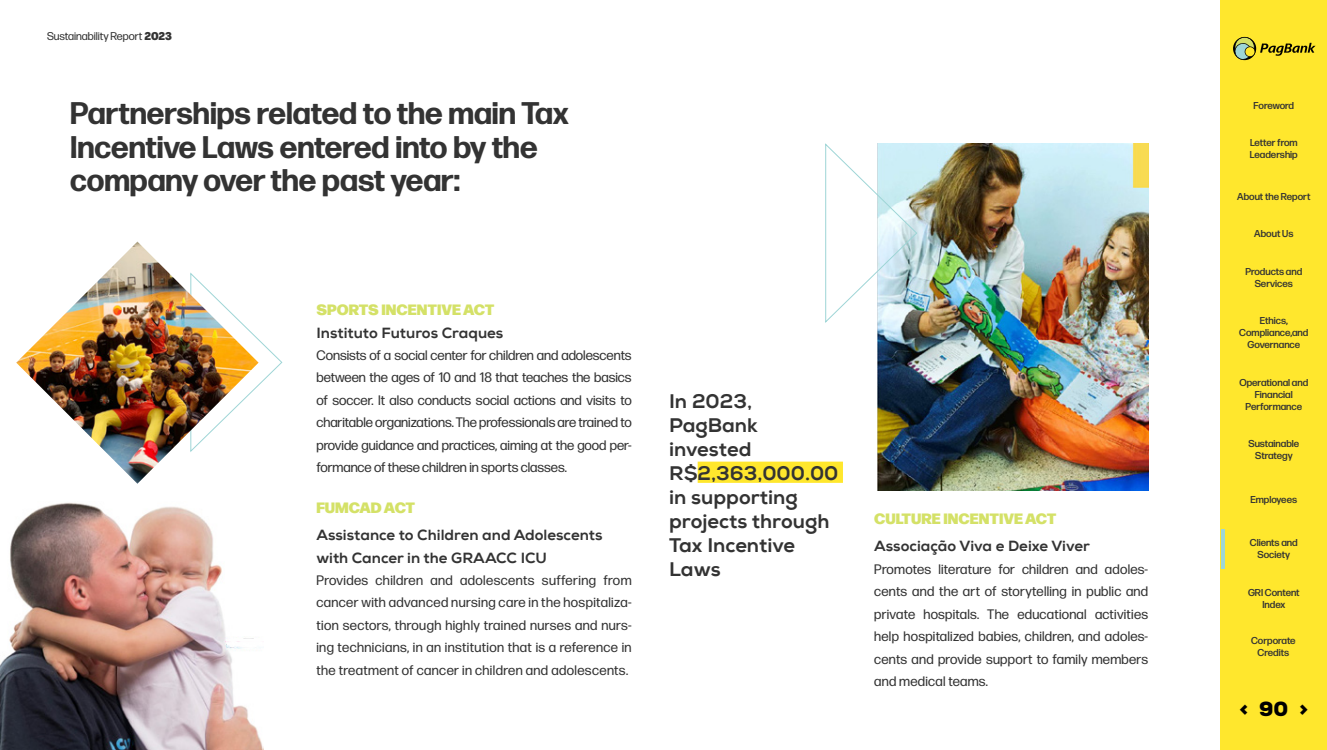
<style>
.page{position:relative;width:1327px;height:750px;background:#fff}
.page>*{position:absolute;margin:0;border:0;box-sizing:border-box;transform-origin:0 0}
.t1{font:700 31.25px/33.8px "Forma DJR Deck";color:#333}
.t2{font:20px/24px "Nexa X Bold";color:#333}
.t3{font:900 19.75px "Nexa";color:#000}
.t4{font:15px/22.5px "Nexa X Bold";color:#333}
.t5{font:900 15px "Forma DJR Deck";color:#d4e167}
.t6{font:13.75px/22.5px "Forma DJR Deck";letter-spacing:.02em;color:#333;text-align:justify}
.t7{font:11.25px "Forma DJR Deck";color:#333}
.t8{font:500 10px/12px "Forma DJR Deck";color:#333;text-align:center}
.t9{font:500 10px "Forma DJR Deck";letter-spacing:-.02em;color:#333}
.s1{font-weight:900}
</style>
<div class="page">
<div style="left:697px;top:462px;width:145px;height:21px;background:#ffe72d"></div>
<img style="left:0;top:502px;width:264px;height:248px">
<svg style="left:258px;top:338px;width:24px;height:48px"></svg>
<img style="left:16px;top:242px;width:242px;height:242px">
<img style="left:878px;top:144px;width:270px;height:347px">
<svg style="left:825px;top:144px;width:92px;height:179px"></svg>
<div style="left:1220px;top:0;width:106px;height:750px;background:#ffe72d"></div>
<svg style="left:1234px;top:37px;width:81px;height:23px"></svg>
<svg style="left:1221px;top:529px;width:3px;height:39px"></svg>
<p class="t7" style="left:47px;top:29px;width:126px">Sustainability Report <span class="s1">2023</span></p>
<h1 class="t1" style="left:70px;top:95px;width:500px">Partnerships related to the main Tax<br>Incentive Laws entered into by the company over the past year:</h1>
<p class="t5" style="left:316px;top:298px;width:179px">SPORTS INCENTIVE ACT</p>
<p class="t4" style="left:316px;top:321px;width:188px">Instituto Futuros Craques</p>
<p class="t6" style="left:316px;top:344px;width:317px">Consists of a social center for children and adolescents between the ages of 10 and 18 that teaches the basics of soccer. It also conducts social actions and visits to charitable organizations. The professionals are trained to provide guidance and practices, aiming at the good per&shy;formance of these children in sports classes.</p>
<p class="t5" style="left:316px;top:496px;width:100px">FUMCAD ACT</p>
<p class="t4" style="left:316px;top:524px;width:287px">Assistance to Children and Adolescents with Cancer in the GRAACC ICU</p>
<p class="t6" style="left:316px;top:569px;width:317px">Provides children and adolescents suffering from cancer with advanced nursing care in the hospitaliza&shy;tion sectors, through highly trained nurses and nurs&shy;ing technicians, in an institution that is a reference in the treatment of cancer in children and adolescents.</p>
<h2 class="t2" style="left:669px;top:389px;width:171px">In 2023,<br>PagBank invested<br>R$2,363,000.00 in supporting projects through<br>Tax Incentive<br>Laws</h2>
<p class="t5" style="left:874px;top:507px;width:184px">CULTURE INCENTIVE ACT</p>
<p class="t4" style="left:874px;top:535px;width:217px">Associação Viva e Deixe Viver</p>
<p class="t6" style="left:874px;top:557px;width:275px">Promotes literature for children and adoles&shy;cents and the art of storytelling in public and private hospitals. The educational activities help hospitalized babies, children, and adoles&shy;cents and provide support to family members and medical teams.</p>
<p class="t9" style="left:1253px;top:99px;width:42px">Foreword</p>
<p class="t8" style="left:1249px;top:137px;width:49px;text-align:left">Letter from<br>Leadership</p>
<p class="t8" style="left:1237px;top:190px;width:75px">About the Report</p>
<p class="t8" style="left:1254px;top:227px;width:41px">About Us</p>
<p class="t8" style="left:1245px;top:265px;width:58px">Products and<br>Services</p>
<p class="t8" style="left:1239px;top:314px;width:71px">Ethics,<br>Compliance,and<br>Governance</p>
<p class="t8" style="left:1239px;top:376px;width:70px">Operational and<br>Financial<br>Performance</p>
<p class="t8" style="left:1248px;top:437px;width:52px">Sustainable<br>Strategy</p>
<p class="t8" style="left:1250px;top:493px;width:48px">Employees</p>
<p class="t8" style="left:1249px;top:536px;width:49px">Clients and<br>Society</p>
<p class="t8" style="left:1247px;top:586px;width:53px">GRI Content<br>Index</p>
<p class="t8" style="left:1250px;top:635px;width:46px">Corporate<br>Credits</p>
<h3 class="t3" style="left:1259px;top:695px;width:31px">90</h3>
<h3 class="t3" style="left:1239px;top:695px;width:10px">&lt;</h3>
<h3 class="t3" style="left:1299px;top:695px;width:10px">&gt;</h3>
</div>
